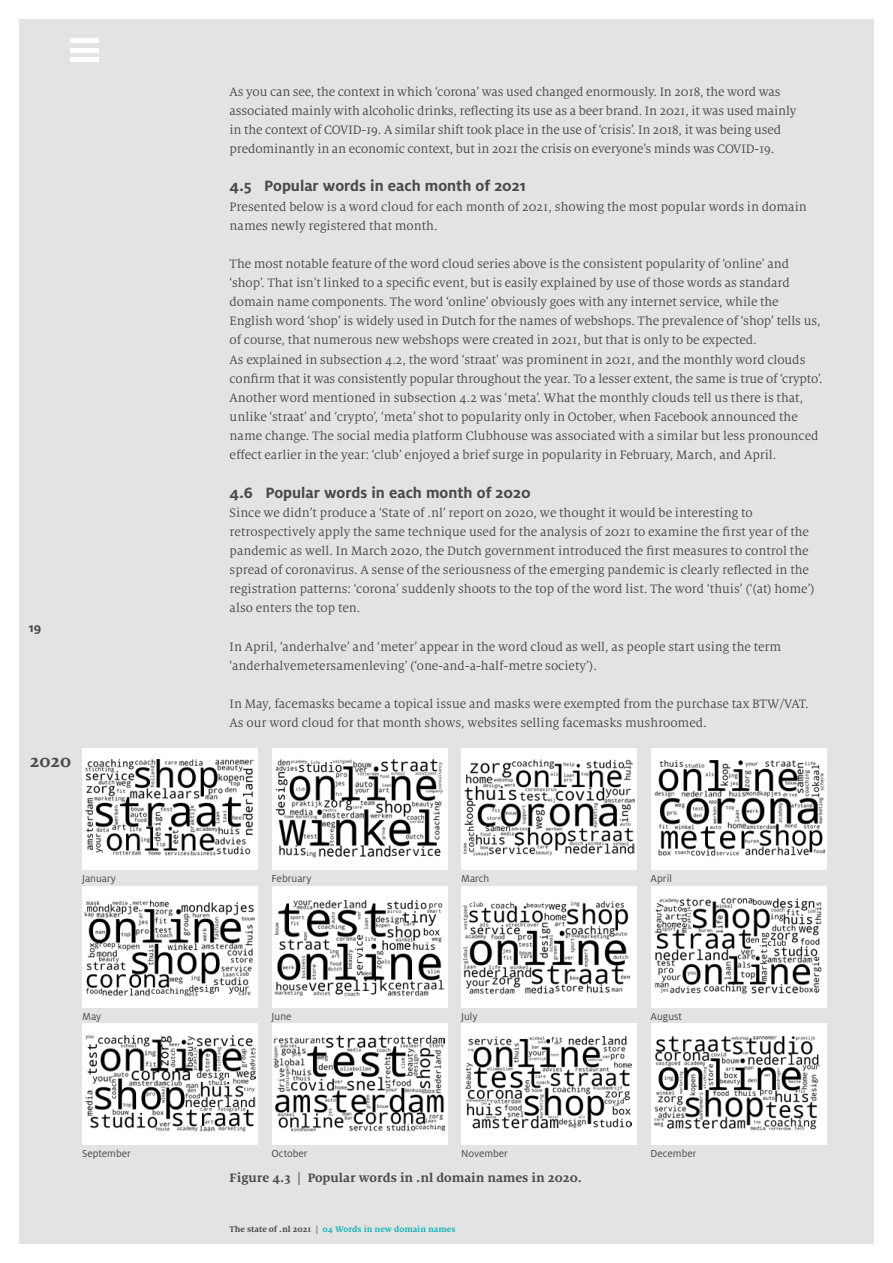
<style>
.page{position:relative;width:893px;height:1263px;background:#fff}
.page>*{position:absolute;margin:0;border:0;box-sizing:border-box;transform-origin:0 0}
.t1{font:700 18.6px "Milo Serif OT";color:#4a4a49}
.t2{font:700 16.5px "Milo OT";color:#4a4a49}
.t3{font:13.5px/19.2px "Milo Serif OT";color:#4a4a49}
.t4{font:700 13.5px "Milo Serif OT";color:#4a4a49}
.t5{font:700 13.5px "Milo OT";color:#4a4a49}
.t6{font:11.25px "Milo OT";color:#4a4a49}
.t7{font:700 9px "Milo Serif OT";color:#15b4b7}
.s1{color:#4a4a49}
</style>
<div class="page">
<div style="left:19px;top:19px;width:855px;height:1225px;background:#e3e3e3"></div>
<div style="left:82px;top:748px;width:175px;height:122px;background:#fff"></div>
<div style="left:272px;top:748px;width:175px;height:122px;background:#fff"></div>
<div style="left:462px;top:748px;width:175px;height:122px;background:#fff"></div>
<div style="left:652px;top:748px;width:175px;height:122px;background:#fff"></div>
<div style="left:82px;top:886px;width:175px;height:122px;background:#fff"></div>
<div style="left:272px;top:886px;width:175px;height:122px;background:#fff"></div>
<div style="left:462px;top:886px;width:175px;height:122px;background:#fff"></div>
<div style="left:652px;top:886px;width:175px;height:122px;background:#fff"></div>
<div style="left:82px;top:1023px;width:175px;height:122px;background:#fff"></div>
<div style="left:272px;top:1023px;width:175px;height:122px;background:#fff"></div>
<div style="left:462px;top:1023px;width:175px;height:122px;background:#fff"></div>
<div style="left:652px;top:1023px;width:175px;height:122px;background:#fff"></div>
<img style="left:276px;top:759px;width:167px;height:99px">
<img style="left:464px;top:759px;width:170px;height:96px">
<img style="left:654px;top:761px;width:171px;height:95px">
<img style="left:85px;top:759px;width:169px;height:96px">
<img style="left:84px;top:900px;width:171px;height:96px">
<img style="left:274px;top:900px;width:171px;height:96px">
<img style="left:464px;top:901px;width:166px;height:94px">
<img style="left:654px;top:899px;width:168px;height:95px">
<img style="left:85px;top:1036px;width:171px;height:95px">
<img style="left:274px;top:1036px;width:170px;height:95px">
<img style="left:466px;top:1037px;width:166px;height:92px">
<img style="left:654px;top:1037px;width:166px;height:93px">
<div style="left:70px;top:38px;width:29px;height:5px;background:#fff"></div>
<div style="left:70px;top:48px;width:29px;height:5px;background:#fff"></div>
<div style="left:70px;top:57px;width:29px;height:5px;background:#fff"></div>
<p class="t5" style="left:29px;top:619px;width:14px">19</p>
<h1 class="t1" style="left:30px;top:751px;width:43px">2020</h1>
<p class="t6" style="left:82px;top:872px;width:35px">January</p>
<p class="t6" style="left:82px;top:1009px;width:21px">May</p>
<p class="t6" style="left:82px;top:1146px;width:50px">September</p>
<p class="t3" style="left:230px;top:82px;width:568px">As you can see, the context in which ‘corona’ was used changed enormously. In 2018, the word was associated mainly with alcoholic drinks, reflecting its use as a beer brand. In 2021, it was used mainly in the context of COVID-19. A similar shift took place in the use of ‘crisis’. In 2018, it was being used predominantly in an economic context, but in 2021 the crisis on everyone’s minds was COVID-19.</p>
<p class="t2" style="left:230px;top:176px;width:298px">4.5 Popular words in each month of 2021</p>
<p class="t3" style="left:230px;top:197px;width:579px">Presented below is a word cloud for each month of 2021, showing the most popular words in domain names newly registered that month.</p>
<p class="t3" style="left:230px;top:254px;width:595px">The most notable feature of the word cloud series above is the consistent popularity of ‘online’ and ‘shop’. That isn’t linked to a specific event, but is easily explained by use of those words as standard domain name components. The word ‘online’ obviously goes with any internet service, while the English word ‘shop’ is widely used in Dutch for the names of webshops. The prevalence of ‘shop’ tells us, of course, that numerous new webshops were created in 2021, but that is only to be expected.<br>As explained in subsection 4.2, the word ‘straat’ was prominent in 2021, and the monthly word clouds confirm that it was consistently popular throughout the year. To a lesser extent, the same is true of ‘crypto’.<br>Another word mentioned in subsection 4.2 was ‘meta’. What the monthly clouds tell us there is that, unlike ‘straat’ and ‘crypto’, ‘meta’ shot to popularity only in October, when Facebook announced the name change. The social media platform Clubhouse was associated with a similar but less pronounced effect earlier in the year: ‘club’ enjoyed a brief surge in popularity in February, March, and April.</p>
<p class="t2" style="left:230px;top:483px;width:303px">4.6 Popular words in each month of 2020</p>
<p class="t3" style="left:230px;top:503px;width:587px">Since we didn’t produce a ‘State of .nl’ report on 2020, we thought it would be interesting to retrospectively apply the same technique used for the analysis of 2021 to examine the first year of the pandemic as well. In March 2020, the Dutch government introduced the first measures to control the spread of coronavirus. A sense of the seriousness of the emerging pandemic is clearly reflected in the registration patterns: ‘corona’ suddenly shoots to the top of the word list. The word ‘thuis’ (‘(at) home’) also enters the top ten.</p>
<p class="t3" style="left:230px;top:637px;width:553px">In April, ‘anderhalve’ and ‘meter’ appear in the word cloud as well, as people start using the term ‘anderhalvemetersamenleving’ (‘one-and-a-half-metre society’).</p>
<p class="t3" style="left:230px;top:694px;width:581px">In May, facemasks became a topical issue and masks were exempted from the purchase tax BTW/VAT.<br>As our word cloud for that month shows, websites selling facemasks mushroomed.</p>
<p class="t6" style="left:272px;top:872px;width:41px">February</p>
<p class="t6" style="left:461px;top:872px;width:30px">March</p>
<p class="t6" style="left:651px;top:872px;width:23px">April</p>
<p class="t6" style="left:272px;top:1009px;width:21px">June</p>
<p class="t6" style="left:272px;top:1146px;width:38px">October</p>
<p class="t6" style="left:461px;top:1009px;width:18px">July</p>
<p class="t6" style="left:461px;top:1146px;width:48px">November</p>
<p class="t4" style="left:230px;top:1170px;width:354px">Figure 4.3 | Popular words in .nl domain names in 2020.</p>
<p class="t7" style="left:230px;top:1224px;width:227px"><span class="s1">The state of .nl 2021 |</span> 04 Words in new domain names</p>
<p class="t6" style="left:651px;top:1009px;width:33px">August</p>
<p class="t6" style="left:651px;top:1146px;width:47px">December</p>
</div>
